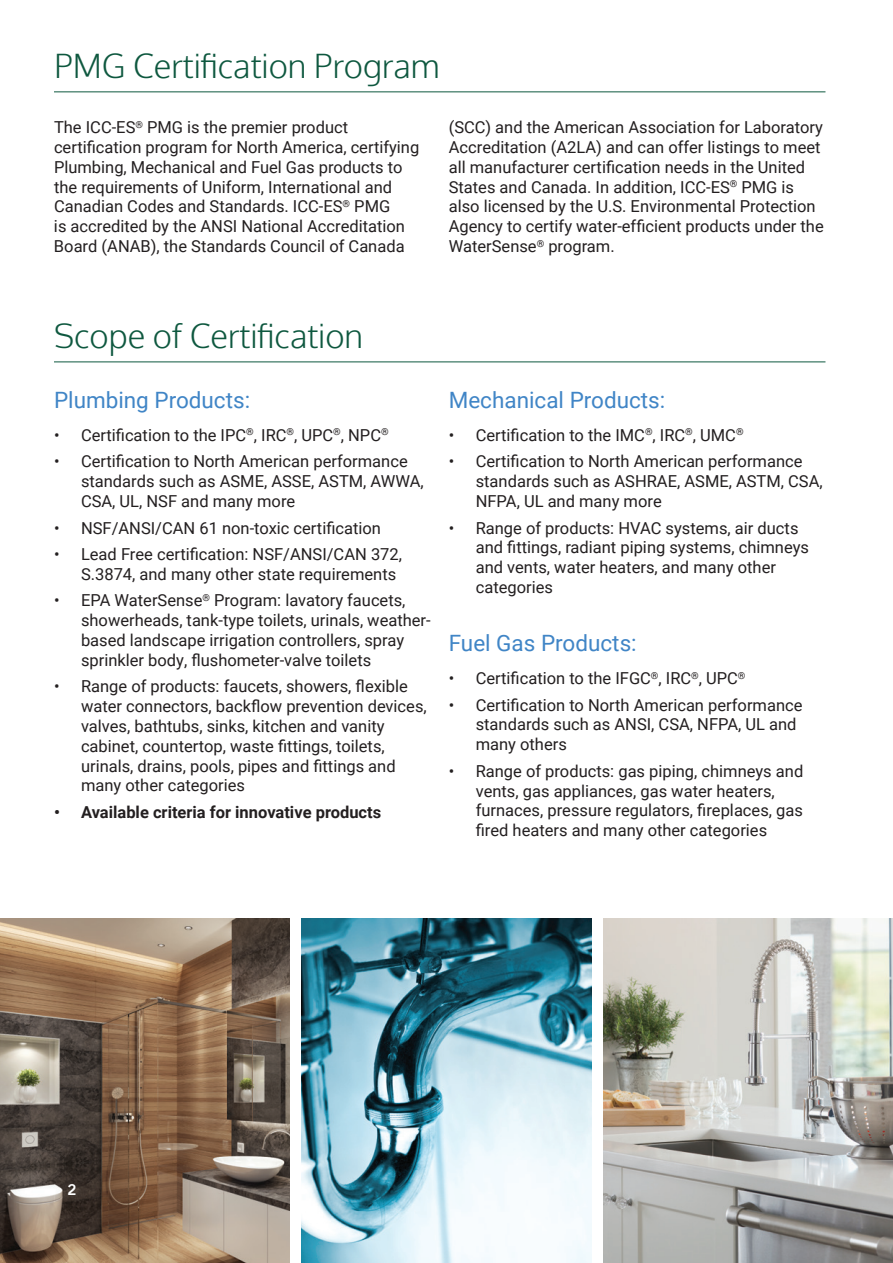
<style>
.page{position:relative;width:893px;height:1263px;background:#fff}
.page>*{position:absolute;margin:0;border:0;box-sizing:border-box;transform-origin:0 0}
.t1{font:300 33px "Oxygen";color:#0e583f}
.t2{font:22.5px "Roboto";color:#4085c6}
.t3{font:16.5px/19.8px "Roboto";color:#231f20}
.t4{font:700 16.5px "Roboto";color:#231f20}
.t5{font:15px "Trade Gothic LT Std Bd 2";color:#fff}
</style>
<div class="page">
<img style="left:603px;top:918px;width:290px;height:345px">
<img style="left:302px;top:918px;width:289px;height:345px">
<img style="left:0;top:918px;width:290px;height:345px">
<hr style="left:54px;top:91px;width:771px;height:1px;background:#0e583f">
<hr style="left:54px;top:361px;width:771px;height:1px;background:#0e583f">
<h1 class="t1" style="left:54px;top:45px;width:387px">PMG Certification Program</h1>
<p class="t3" style="left:54px;top:117px;width:367px">The ICC-ES<sup>®</sup> PMG is the premier product certification program for North America, certifying Plumbing, Mechanical and Fuel Gas products to the requirements of Uniform, International and Canadian Codes and Standards. ICC-ES<sup>®</sup> PMG<br>is accredited by the ANSI National Accreditation Board (ANAB), the Standards Council of Canada</p>
<p class="t3" style="left:449px;top:117px;width:376px">(SCC) and the American Association for Laboratory Accreditation (A2LA) and can offer listings to meet all manufacturer certification needs in the United States and Canada. In addition, ICC-ES<sup>®</sup> PMG is also licensed by the U.S. Environmental Protection Agency to certify water-efficient products under the WaterSense<sup>®</sup> program.</p>
<h1 class="t1" style="left:54px;top:315px;width:311px">Scope of Certification</h1>
<h2 class="t2" style="left:54px;top:384px;width:198px">Plumbing Products:</h2>
<p class="t3" style="left:54px;top:424px;width:336px">• Certification to the IPC<sup>®</sup>, IRC<sup>®</sup>, UPC<sup>®</sup>, NPC<sup>®</sup></p>
<p class="t3" style="left:81px;top:451px;width:344px;text-indent:-27px">• Certification to North American performance standards such as ASME, ASSE, ASTM, AWWA,<br>CSA, UL, NSF and many more</p>
<p class="t3" style="left:54px;top:517px;width:329px">• NSF/ANSI/CAN 61 non-toxic certification</p>
<p class="t3" style="left:81px;top:544px;width:323px;text-indent:-27px">• Lead Free certification: NSF/ANSI/CAN 372,<br>S.3874, and many other state requirements</p>
<p class="t3" style="left:81px;top:590px;width:351px;text-indent:-27px">• EPA WaterSense<sup>®</sup> Program: lavatory faucets, showerheads, tank-type toilets, urinals, weather&shy;based landscape irrigation controllers, spray sprinkler body, flushometer-valve toilets</p>
<p class="t3" style="left:81px;top:676px;width:347px;text-indent:-27px">• Range of products: faucets, showers, flexible water connectors, backflow prevention devices, valves, bathtubs, sinks, kitchen and vanity cabinet, countertop, waste fittings, toilets, urinals, drains, pools, pipes and fittings and many other categories</p>
<p class="t4" style="left:54px;top:800px;width:329px">• Available criteria for innovative products</p>
<h2 class="t2" style="left:449px;top:384px;width:218px">Mechanical Products:</h2>
<p class="t3" style="left:449px;top:424px;width:296px">• Certification to the IMC<sup>®</sup>, IRC<sup>®</sup>, UMC<sup>®</sup></p>
<p class="t3" style="left:476px;top:451px;width:348px;text-indent:-27px">• Certification to North American performance standards such as ASHRAE, ASME, ASTM, CSA,<br>NFPA, UL and many more</p>
<p class="t3" style="left:476px;top:517px;width:335px;text-indent:-27px">• Range of products: HVAC systems, air ducts and fittings, radiant piping systems, chimneys and vents, water heaters, and many other categories</p>
<h2 class="t2" style="left:449px;top:627px;width:189px">Fuel Gas Products:</h2>
<p class="t3" style="left:449px;top:668px;width:298px">• Certification to the IFGC<sup>®</sup>, IRC<sup>®</sup>, UPC<sup>®</sup></p>
<p class="t3" style="left:476px;top:694px;width:328px;text-indent:-27px">• Certification to North American performance standards such as ANSI, CSA, NFPA, UL and many others</p>
<p class="t3" style="left:476px;top:760px;width:329px;text-indent:-27px">• Range of products: gas piping, chimneys and vents, gas appliances, gas water heaters, furnaces, pressure regulators, fireplaces, gas fired heaters and many other categories</p>
<p class="t5" style="left:68px;top:1180px;width:11px">2</p>
</div>
